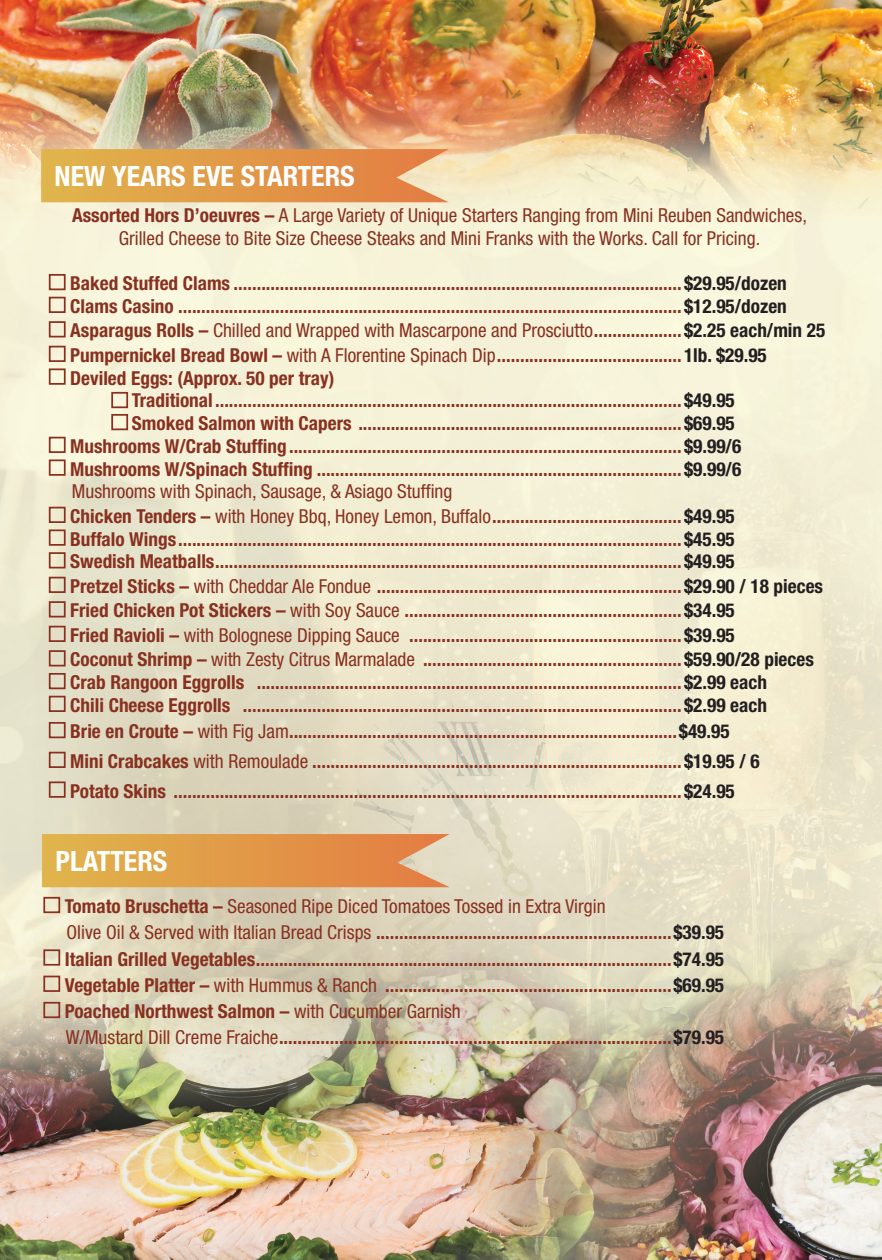
<style>
.page{position:relative;width:882px;height:1260px;background:#fff}
.page>*{position:absolute;margin:0;border:0;box-sizing:border-box;transform-origin:0 0}
.t1{font:700 condensed 28px "Helvetica Neue LT Std";color:#fff}
.t2{font:700 condensed 19.25px "Helvetica Neue LT Std";color:#883120}
.t3{font:condensed 19.25px/22.8px "Helvetica Neue LT Std";color:#883120;text-align:center}
.s1{font-weight:700}
.s2{color:#231f20}
.s3{font-weight:700;color:#231f20}
.s4{font-weight:400}
</style>
<div class="page">
<img style="left:0;top:0;width:850px;height:1260px">
<svg style="left:41px;top:149px;width:408px;height:53px;background:#e29e4f"></svg>
<svg style="left:42px;top:834px;width:408px;height:53px;background:#e19e4f"></svg>
<div style="left:49px;top:274px;width:17px;height:16px;border:2px solid #883120"></div>
<div style="left:49px;top:297px;width:17px;height:16px;border:2px solid #883120"></div>
<div style="left:49px;top:321px;width:17px;height:16px;border:2px solid #883120"></div>
<div style="left:49px;top:346px;width:17px;height:16px;border:2px solid #883120"></div>
<div style="left:49px;top:368px;width:17px;height:17px;border:2px solid #883120"></div>
<div style="left:49px;top:437px;width:17px;height:16px;border:2px solid #883120"></div>
<div style="left:49px;top:459px;width:17px;height:17px;border:2px solid #883120"></div>
<div style="left:49px;top:507px;width:17px;height:16px;border:2px solid #883120"></div>
<div style="left:49px;top:529px;width:17px;height:17px;border:2px solid #883120"></div>
<div style="left:49px;top:552px;width:17px;height:16px;border:2px solid #883120"></div>
<div style="left:49px;top:577px;width:17px;height:16px;border:2px solid #883120"></div>
<div style="left:49px;top:601px;width:17px;height:16px;border:2px solid #883120"></div>
<div style="left:49px;top:626px;width:17px;height:16px;border:2px solid #883120"></div>
<div style="left:49px;top:650px;width:17px;height:16px;border:2px solid #883120"></div>
<div style="left:49px;top:673px;width:17px;height:16px;border:2px solid #883120"></div>
<div style="left:49px;top:696px;width:17px;height:16px;border:2px solid #883120"></div>
<div style="left:49px;top:722px;width:17px;height:16px;border:2px solid #883120"></div>
<div style="left:49px;top:752px;width:17px;height:16px;border:2px solid #883120"></div>
<div style="left:49px;top:781px;width:17px;height:17px;border:2px solid #883120"></div>
<div style="left:111px;top:392px;width:17px;height:16px;border:2px solid #883120"></div>
<div style="left:111px;top:414px;width:17px;height:16px;border:2px solid #883120"></div>
<div style="left:43px;top:897px;width:17px;height:16px;border:2px solid #883120"></div>
<div style="left:43px;top:949px;width:17px;height:17px;border:2px solid #883120"></div>
<div style="left:43px;top:976px;width:17px;height:16px;border:2px solid #883120"></div>
<div style="left:43px;top:1002px;width:17px;height:16px;border:2px solid #883120"></div>
<img style="left:850px;top:0;width:32px;height:1260px">
<p class="t1" style="left:55px;top:159px;width:302px">NEW YEARS EVE STARTERS</p>
<p class="t3" style="left:72px;top:204px;width:736px"><span class="s1">Assorted Hors D’oeuvres –</span> A Large Variety of Unique Starters Ranging from Mini Reuben Sandwiches,<br>Grilled Cheese to Bite Size Cheese Steaks and Mini Franks with the Works. Call for Pricing.</p>
<p class="t2" style="left:70px;top:272px;width:718px">Baked Stuffed Clams ................................................................................................. <span class="s2">$29.95/dozen</span></p>
<p class="t2" style="left:70px;top:294px;width:718px">Clams Casino ............................................................................................................. <span class="s2">$12.95/dozen</span></p>
<p class="t3" style="left:70px;top:319px;width:757px"><span class="s1">Asparagus Rolls –</span> Chilled and Wrapped with Mascarpone and Prosciutto<span class="s1">...................</span> <span class="s3">$2.25 each/min 25</span></p>
<p class="t2" style="left:70px;top:343px;width:698px">Pumpernickel Bread Bowl – <span class="s4">with A Florentine Spinach Dip</span>........................................ <span class="s2">1lb. $29.95</span></p>
<p class="t2" style="left:70px;top:366px;width:266px">Deviled Eggs: (Approx. 50 per tray)</p>
<p class="t2" style="left:132px;top:389px;width:604px">Traditional ..................................................................................................... <span class="s2">$49.95</span></p>
<p class="t2" style="left:132px;top:412px;width:604px">Smoked Salmon with Capers ...................................................................... <span class="s2">$69.95</span></p>
<p class="t2" style="left:70px;top:434px;width:673px">Mushrooms W/Crab Stuffing..................................................................................... <span class="s2">$9.99/6</span></p>
<p class="t2" style="left:70px;top:457px;width:673px">Mushrooms W/Spinach Stuffing ............................................................................... <span class="s2">$9.99/6</span></p>
<p class="t3" style="left:72px;top:480px;width:382px">Mushrooms with Spinach, Sausage, &amp; Asiago Stuffing</p>
<p class="t2" style="left:70px;top:504px;width:666px">Chicken Tenders – <span class="s4">with Honey Bbq, Honey Lemon, Buffalo</span>......................................... <span class="s2">$49.95</span></p>
<p class="t2" style="left:70px;top:527px;width:666px">Buffalo Wings............................................................................................................. <span class="s2">$45.95</span></p>
<p class="t2" style="left:70px;top:550px;width:666px">Swedish Meatballs..................................................................................................... <span class="s2">$49.95</span></p>
<p class="t2" style="left:70px;top:574px;width:754px">Pretzel Sticks – <span class="s4">with Cheddar Ale Fondue</span> .................................................................. <span class="s2">$29.90 / 18 pieces</span></p>
<p class="t2" style="left:70px;top:599px;width:666px">Fried Chicken Pot Stickers – <span class="s4">with Soy Sauce</span> ............................................................ <span class="s2">$34.95</span></p>
<p class="t2" style="left:70px;top:623px;width:666px">Fried Ravioli – <span class="s4">with Bolognese Dipping Sauce</span> ........................................................... <span class="s2">$39.95</span></p>
<p class="t2" style="left:70px;top:648px;width:745px">Coconut Shrimp – <span class="s4">with Zesty Citrus Marmalade</span> ........................................................ <span class="s2">$59.90/28 pieces</span></p>
<p class="t2" style="left:70px;top:671px;width:698px">Crab Rangoon Eggrolls ............................................................................................ <span class="s2">$2.99 each</span></p>
<p class="t2" style="left:70px;top:693px;width:698px">Chili Cheese Eggrolls ............................................................................................... <span class="s2">$2.99 each</span></p>
<p class="t2" style="left:70px;top:720px;width:661px">Brie en Croute – <span class="s4">with Fig Jam</span>....................................................................................<span class="s2">$49.95</span></p>
<p class="t2" style="left:70px;top:749px;width:691px">Mini Crabcakes <span class="s4">with Remoulade</span> ................................................................................ <span class="s2">$19.95 / 6</span></p>
<p class="t2" style="left:70px;top:779px;width:666px">Potato Skins .............................................................................................................. <span class="s2">$24.95</span></p>
<p class="t1" style="left:55px;top:844px;width:113px">PLATTERS</p>
<p class="t3" style="left:65px;top:895px;width:542px"><span class="s1">Tomato Bruschetta –</span> Seasoned Ripe Diced Tomatoes Tossed in Extra Virgin</p>
<p class="t2" style="left:66px;top:921px;width:659px"><span class="s4">Olive Oil &amp; Served with Italian Bread Crisps</span> ................................................................<span class="s2">$39.95</span></p>
<p class="t2" style="left:65px;top:947px;width:661px">Italian Grilled Vegetables..........................................................................................<span class="s2">$74.95</span></p>
<p class="t2" style="left:65px;top:973px;width:661px">Vegetable Platter – <span class="s4">with Hummus &amp; Ranch</span> ..............................................................<span class="s2">$69.95</span></p>
<p class="t2" style="left:65px;top:1000px;width:398px">Poached Northwest Salmon – <span class="s4">with Cucumber Garnish</span></p>
<p class="t2" style="left:66px;top:1026px;width:660px"><span class="s4">W/Mustard Dill Creme Fraiche</span>.....................................................................................<span class="s2">$79.95</span></p>
</div>
